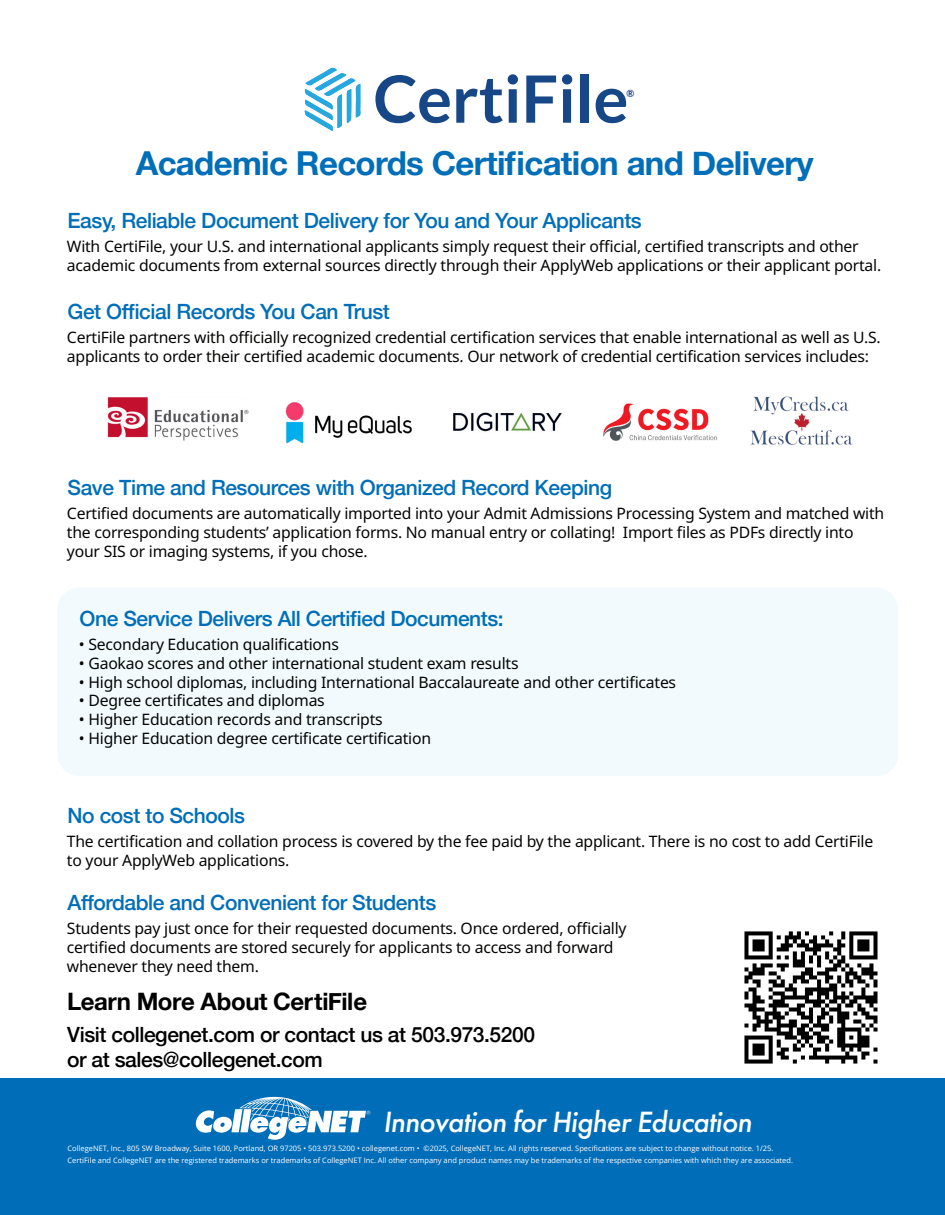
<style>
.page{position:relative;width:945px;height:1215px;background:#fff}
.page>*{position:absolute;margin:0;border:0;box-sizing:border-box;transform-origin:0 0}
.t1{font:700 65.25px "Lato";color:#184788}
.t2{font:700 33px "Helvetica Neue";letter-spacing:-.02em;color:#006eb8}
.t3{font:italic 500 30.45px "Futura PT";letter-spacing:-.02em;color:#fff}
.t4{font:700 24px "Helvetica Neue";letter-spacing:-.02em;color:#000}
.t5{font:500 21px "Helvetica Neue";letter-spacing:-.02em;color:#006eb8}
.t6{font:500 21px "Helvetica Neue";letter-spacing:-.02em;color:#000}
.t7{font:15.75px/18.9px "Noto Sans";letter-spacing:-.015em;color:#040503}
.t8{font:700 9.9px "Lato";color:#1c4588}
.t9{font:7.5px "Open Sans";color:#fff}
</style>
<div class="page">
<div style="left:0;top:1079px;width:945px;height:136px;background:#006db8"></div>
<div style="left:57px;top:588px;width:841px;height:188px;background:#f2fafd;border-radius:22px"></div>
<svg style="left:196px;top:1097px;width:174px;height:43px"></svg>
<svg style="left:305px;top:67px;width:56px;height:64px"></svg>
<img style="left:107px;top:397px;width:141px;height:44px">
<img style="left:286px;top:402px;width:126px;height:41px">
<img style="left:453px;top:412px;width:109px;height:20px">
<img style="left:750px;top:396px;width:103px;height:49px">
<img style="left:603px;top:403px;width:114px;height:38px">
<img style="left:744px;top:931px;width:134px;height:133px">
<p class="t1" style="left:373px;top:62px;width:256px">CertiFile</p>
<p class="t8" style="left:627px;top:87px;width:9px">®</p>
<p class="t2" style="left:136px;top:137px;width:680px">Academic Records Certification and Delivery</p>
<p class="t5" style="left:68px;top:204px;width:576px">Easy, Reliable Document Delivery for You and Your Applicants</p>
<p class="t7" style="left:67px;top:237px;width:816px">With CertiFile, your U.S. and international applicants simply request their official, certified transcripts and other academic documents from external sources directly through their ApplyWeb applications or their applicant portal.</p>
<p class="t5" style="left:68px;top:295px;width:324px">Get Official Records You Can Trust</p>
<p class="t7" style="left:67px;top:328px;width:815px">CertiFile partners with officially recognized credential certification services that enable international as well as U.S. applicants to order their certified academic documents. Our network of credential certification services includes:</p>
<p class="t5" style="left:68px;top:471px;width:546px">Save Time and Resources with Organized Record Keeping</p>
<p class="t7" style="left:67px;top:504px;width:819px">Certified documents are automatically imported into your Admit Admissions Processing System and matched with the corresponding students’ application forms. No manual entry or collating! Import files as PDFs directly into your SIS or imaging systems, if you chose.</p>
<p class="t5" style="left:80px;top:602px;width:426px">One Service Delivers All Certified Documents:</p>
<p class="t7" style="left:79px;top:635px;width:261px">• Secondary Education qualifications</p>
<p class="t7" style="left:79px;top:654px;width:441px">• Gaokao scores and other international student exam results</p>
<p class="t7" style="left:79px;top:673px;width:599px">• High school diplomas, including International Baccalaureate and other certificates</p>
<p class="t7" style="left:79px;top:692px;width:247px">• Degree certificates and diplomas</p>
<p class="t7" style="left:79px;top:711px;width:305px">• Higher Education records and transcripts</p>
<p class="t7" style="left:79px;top:729px;width:354px">• Higher Education degree certificate certification</p>
<p class="t5" style="left:68px;top:799px;width:179px">No cost to Schools</p>
<p class="t7" style="left:67px;top:832px;width:808px">The certification and collation process is covered by the fee paid by the applicant. There is no cost to add CertiFile to your ApplyWeb applications.</p>
<p class="t5" style="left:68px;top:886px;width:370px">Affordable and Convenient for Students</p>
<p class="t7" style="left:67px;top:919px;width:561px;line-height:19.4px">Students pay just once for their requested documents. Once ordered, officially certified documents are stored securely for applicants to access and forward whenever they need them.</p>
<p class="t4" style="left:67px;top:983px;width:302px">Learn More About CertiFile</p>
<p class="t6" style="left:67px;top:1017px;width:469px">Visit collegenet.com or contact us at 503.973.5200</p>
<p class="t6" style="left:67px;top:1043px;width:257px">or at sales@collegenet.com</p>
<p class="t3" style="left:383px;top:1103px;width:370px">Innovation for Higher Education</p>
<p class="t9" style="left:68px;top:1143px;width:708px">CollegeNET, Inc., 805 SW Broadway, Suite 1600, Portland, OR 97205 • 503.973.5200 • collegenet.com • ©2025, CollegeNET, Inc. All rights reserved. Specifications are subject to change without notice. 1/25.</p>
<p class="t9" style="left:68px;top:1156px;width:727px">CertiFile and CollegeNET are the registered trademarks or trademarks of CollegeNET Inc. All other company and product names may be trademarks of the respective companies with which they are associated.</p>
</div>
